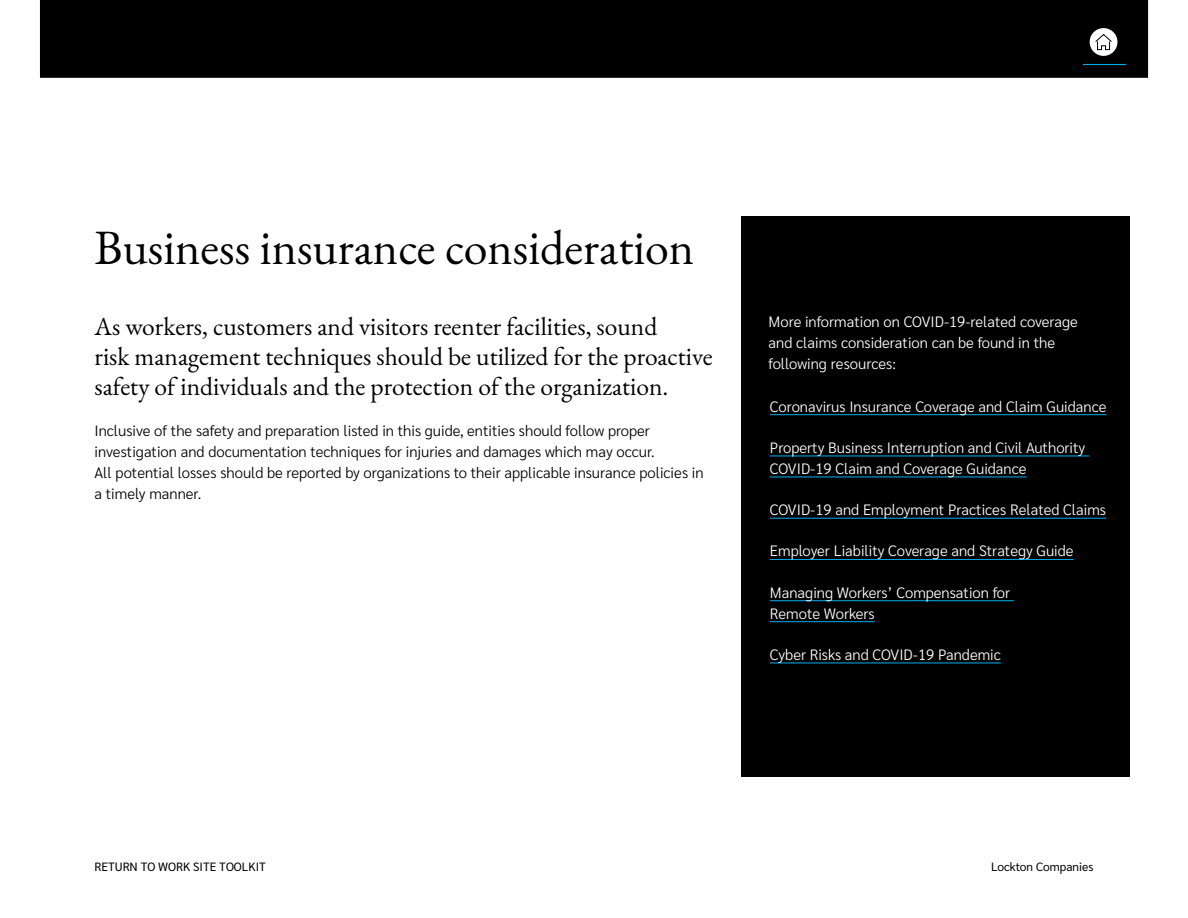
<style>
.page{position:relative;width:1188px;height:918px;background:#fff}
.page>*{position:absolute;margin:0;border:0;box-sizing:border-box;transform-origin:0 0}
.t1{font:48px "EB Garamond";color:#000}
.t2{font:25.5px/30px "EB Garamond";color:#000}
.t3{font:300 15px/21px "Sarabun";color:#fff}
.t4{font:300 15px/21px "Sarabun";color:#000}
.t5{font:12px "Sarabun";color:#000}
</style>
<div class="page">
<div style="left:40px;top:0;width:1108px;height:78px;background:#000"></div>
<hr style="left:1083px;top:64px;width:43px;height:1px;background:#00aeef">
<div style="left:1090px;top:28px;width:27px;height:28px;background:#fff;border-radius:50%"></div>
<svg style="left:1095px;top:34px;width:17px;height:17px"></svg>
<div style="left:742px;top:216px;width:388px;height:561px;background:#000"></div>
<hr style="left:770px;top:414px;width:336px;height:1px;background:#00aeef">
<hr style="left:770px;top:456px;width:319px;height:1px;background:#00aeef">
<hr style="left:770px;top:477px;width:256px;height:1px;background:#00aeef">
<hr style="left:770px;top:518px;width:336px;height:1px;background:#00aeef">
<hr style="left:770px;top:559px;width:304px;height:1px;background:#00aeef">
<hr style="left:770px;top:600px;width:244px;height:1px;background:#00aeef">
<hr style="left:770px;top:621px;width:105px;height:1px;background:#00aeef">
<hr style="left:770px;top:663px;width:231px;height:1px;background:#00aeef">
<h1 class="t1" style="left:94px;top:217px;width:601px">Business insurance consideration</h1>
<h2 class="t2" style="left:94px;top:311px;width:620px">As workers, customers and visitors reenter facilities, sound<br>risk management techniques should be utilized for the proactive safety of individuals and the protection of the organization.</h2>
<p class="t4" style="left:94px;top:420px;width:611px">Inclusive of the safety and preparation listed in this guide, entities should follow proper investigation and documentation techniques for injuries and damages which may occur.<br>All potential losses should be reported by organizations to their applicable insurance policies in a timely manner.</p>
<p class="t3" style="left:769px;top:311px;width:311px">More information on COVID-19-related coverage and claims consideration can be found in the following resources:</p>
<p class="t3" style="left:770px;top:396px;width:338px">Coronavirus Insurance Coverage and Claim Guidance</p>
<p class="t3" style="left:770px;top:437px;width:317px">Property Business Interruption and Civil Authority<br>COVID-19 Claim and Coverage Guidance</p>
<p class="t3" style="left:770px;top:500px;width:338px">COVID-19 and Employment Practices Related Claims</p>
<p class="t3" style="left:770px;top:541px;width:305px">Employer Liability Coverage and Strategy Guide</p>
<p class="t3" style="left:770px;top:582px;width:242px">Managing Workers’ Compensation for<br>Remote Workers</p>
<p class="t3" style="left:770px;top:644px;width:232px">Cyber Risks and COVID-19 Pandemic</p>
<p class="t5" style="left:95px;top:860px;width:173px">RETURN TO WORK SITE TOOLKIT</p>
<p class="t5" style="left:991px;top:860px;width:104px">Lockton Companies</p>
</div>
